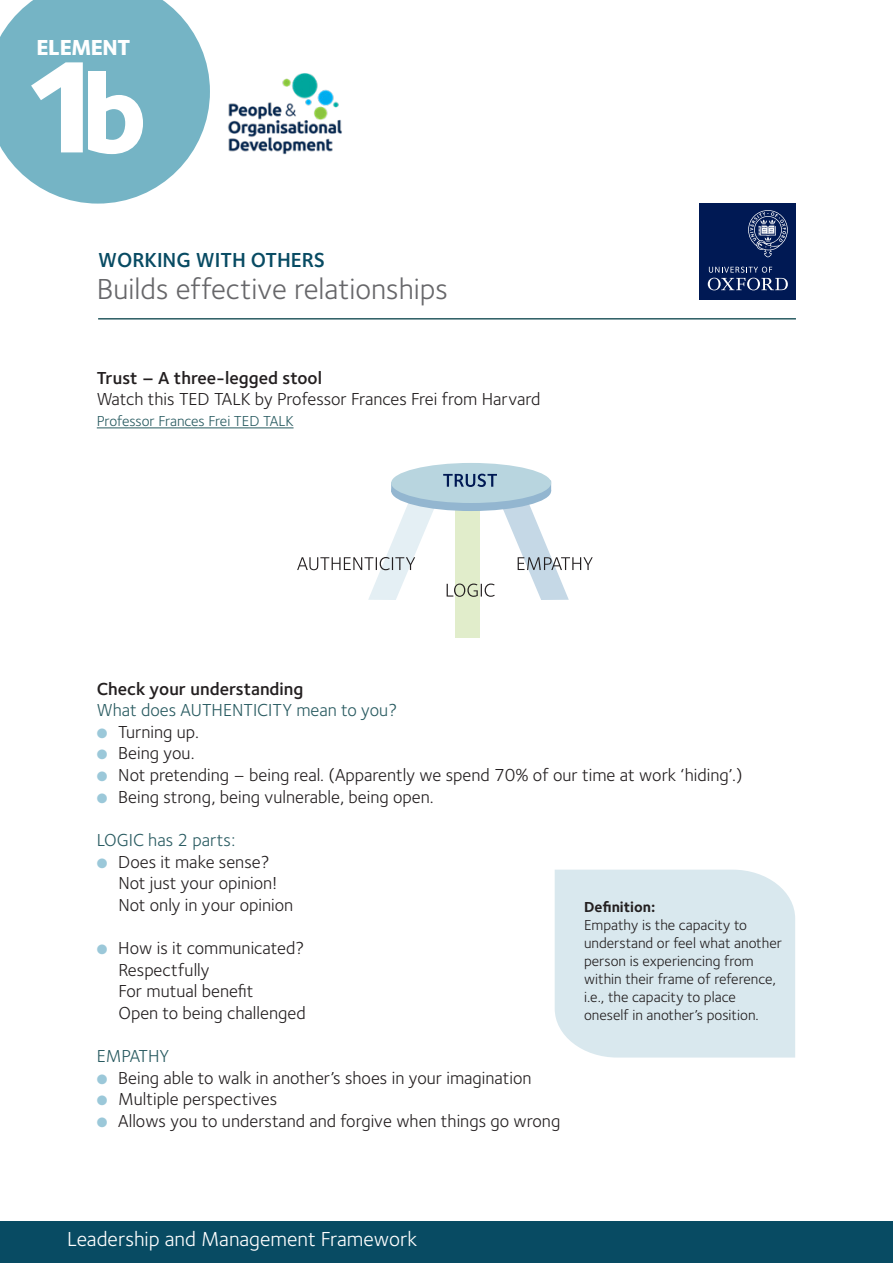
<style>
.page{position:relative;width:893px;height:1263px;background:#fff}
.page>*{position:absolute;margin:0;border:0;box-sizing:border-box;transform-origin:0 0}
.t1{font:800 135px "Foundry Sterling";color:#fff}
.t2{font:30px "Foundry Sterling";color:#67676a}
.t3{font:800 22.5px "Foundry Sterling";letter-spacing:-.02em;color:#fff}
.t4{font:21px "Foundry Sterling";color:#fff}
.t5{font:600 21px "Foundry Sterling";color:#084b63}
.t6{font:18px "Foundry Sterling";color:#231f20}
.t7{font:18px "Foundry Sterling";color:#295b61}
.t8{font:600 18px "Foundry Sterling";color:#231f20}
.t9{font:15px/18px "Foundry Sterling";color:#231f20}
.t10{font:15px "Foundry Sterling";color:#295b61}
.s1{font-size:112.5px}
.s2{color:#9bc8d9}
.s3{font-weight:700}
</style>
<div class="page">
<svg style="left:0;top:0;width:210px;height:204px;background:#88becd"></svg>
<hr style="left:98px;top:318px;width:698px;height:2px;background:#295b61">
<div style="left:0;top:1221px;width:893px;height:42px;background:#084b63"></div>
<img style="left:227px;top:73px;width:115px;height:82px">
<div style="left:699px;top:204px;width:97px;height:96px;background:#001954"></div>
<svg style="left:708px;top:267px;width:80px;height:23px"></svg>
<svg style="left:748px;top:210px;width:40px;height:47px"></svg>
<hr style="left:97px;top:427px;width:197px;height:1px;background:#295b61">
<div style="left:455px;top:495px;width:25px;height:143px;background:#e1edcb"></div>
<div style="left:391px;top:463px;width:160px;height:40px;background:#b8d5df;border-radius:50%"></div>
<svg style="left:297px;top:474px;width:296px;height:126px"></svg>
<div style="left:555px;top:870px;width:240px;height:187px;background:#d9e8ee"></div>
<p class="t3" style="left:36px;top:31px;width:95px">ELEMENT</p>
<p class="t1" style="left:19px;top:12px;width:130px">1<span class="s1">b</span></p>
<p class="t5" style="left:98px;top:246px;width:229px">WORKING WITH OTHERS</p>
<p class="t2" style="left:97px;top:268px;width:353px">Builds effective relationships</p>
<p class="t8" style="left:97px;top:365px;width:227px">Trust – A three-legged stool</p>
<p class="t6" style="left:97px;top:387px;width:445px">Watch this TED TALK by Professor Frances Frei from Harvard</p>
<p class="t10" style="left:97px;top:411px;width:198px">Professor Frances Frei TED TALK</p>
<p class="t8" style="left:97px;top:676px;width:208px">Check your understanding</p>
<p class="t7" style="left:97px;top:697px;width:302px">What does AUTHENTICITY mean to you?</p>
<p class="t6" style="left:97px;top:719px;width:104px"><span class="s2">●</span> Turning up.</p>
<p class="t6" style="left:97px;top:741px;width:99px"><span class="s2">●</span> Being you.</p>
<p class="t6" style="left:97px;top:762px;width:647px"><span class="s2">●</span> Not pretending – being real. (Apparently we spend 70% of our time at work ‘hiding’.)</p>
<p class="t6" style="left:97px;top:784px;width:338px"><span class="s2">●</span> Being strong, being vulnerable, being open.</p>
<p class="t7" style="left:97px;top:827px;width:140px">LOGIC has 2 parts:</p>
<p class="t6" style="left:97px;top:849px;width:174px"><span class="s2">●</span> Does it make sense?</p>
<p class="t6" style="left:118px;top:870px;width:160px">Not just your opinion!</p>
<p class="t6" style="left:118px;top:892px;width:176px">Not only in your opinion</p>
<p class="t6" style="left:97px;top:935px;width:209px"><span class="s2">●</span> How is it communicated?</p>
<p class="t6" style="left:118px;top:957px;width:93px">Respectfully</p>
<p class="t6" style="left:118px;top:978px;width:137px">For mutual benefit</p>
<p class="t6" style="left:118px;top:1000px;width:189px">Open to being challenged</p>
<p class="t7" style="left:97px;top:1043px;width:74px">EMPATHY</p>
<p class="t6" style="left:97px;top:1065px;width:436px"><span class="s2">●</span> Being able to walk in another’s shoes in your imagination</p>
<p class="t6" style="left:97px;top:1086px;width:182px"><span class="s2">●</span> Multiple perspectives</p>
<p class="t6" style="left:97px;top:1108px;width:465px"><span class="s2">●</span> Allows you to understand and forgive when things go wrong</p>
<p class="t9" style="left:584px;top:898px;width:199px"><span class="s3">Definition:<br></span>Empathy is the capacity to understand or feel what another person is experiencing from within their frame of reference, i.e., the capacity to place oneself in another’s position.</p>
<p class="t4" style="left:67px;top:1224px;width:352px">Leadership and Management Framework</p>
</div>
